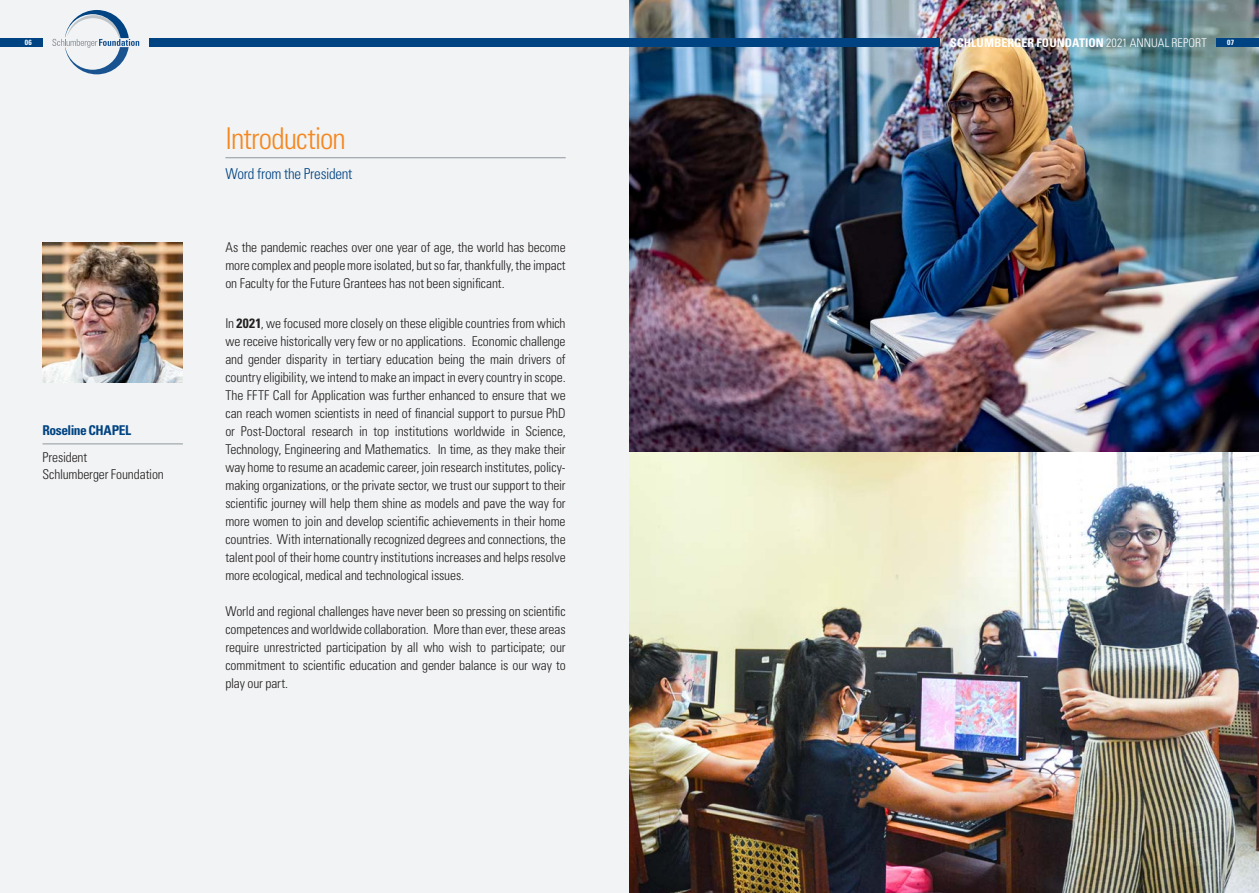
<style>
.page{position:relative;width:1259px;height:893px;background:#f1f3f4}
.page>*{position:absolute;margin:0;border:0;box-sizing:border-box;transform-origin:0 0}
.bio__name{font:300 condensed 30px "Univers LT Std";letter-spacing:-.025em;color:#f5871f}
.bio__name-2{font:300 condensed 15px "Univers LT Std";letter-spacing:-.015em;color:#004382}
.body_copy{font:300 condensed 13.5px/18px "Univers LT Std";letter-spacing:-.01em;color:#231f20;text-align:justify}
.bio__3{font:300 condensed 13.5px "Univers LT Std";letter-spacing:-.01em;color:#231f20}
.bio__3-2{font:700 condensed 13.5px "Univers LT Std";letter-spacing:-.03em;color:#004382}
.top_head{font:700 condensed 12px "Univers LT Std";letter-spacing:.005em;color:#fff}
.t1{font:700 condensed 7.5px "Univers LT Std";color:#fff}
.s1{font-weight:300}
.s2{font-weight:700}
</style>
<div class="page">
<img style="left:629px;top:452px;width:630px;height:441px">
<img style="left:629px;top:0;width:630px;height:452px">
<div style="left:149px;top:38px;width:480px;height:9px;background:#004382"></div>
<div style="left:1216px;top:38px;width:43px;height:9px;background:#004382"></div>
<div style="left:0;top:38px;width:43px;height:9px;background:#004382"></div>
<svg style="left:52px;top:10px;width:87px;height:64px"></svg>
<div style="left:629px;top:38px;width:311px;height:9px;background:#004382"></div>
<hr style="left:225px;top:157px;width:341px;height:1px;background:#90979d">
<img style="left:43px;top:243px;width:140px;height:140px">
<hr style="left:43px;top:444px;width:140px;height:1px;background:#90979d">
<p class="t1" style="left:25px;top:38px;width:9px">06</p>
<p class="top_head" style="left:950px;top:35px;width:258px">SCHLUMBERGER FOUNDATION <span class="s1">2021 ANNUAL REPORT</span></p>
<p class="t1" style="left:1227px;top:38px;width:8px">07</p>
<p class="bio__3-2" style="left:43px;top:422px;width:90px">Roseline CHAPEL</p>
<p class="bio__3" style="left:43px;top:449px;width:46px">President</p>
<p class="bio__3" style="left:43px;top:466px;width:123px">Schlumberger Foundation</p>
<p class="bio__name" style="left:225px;top:120px;width:122px">Introduction</p>
<p class="bio__name-2" style="left:225px;top:164px;width:128px">Word from the President</p>
<p class="body_copy" style="left:225px;top:239px;width:342px">As the pandemic reaches over one year of age, the world has become more complex and people more isolated, but so far, thankfully, the impact on Faculty for the Future Grantees has not been significant.</p>
<p class="body_copy" style="left:225px;top:314px;width:342px">In <span class="s2">2021</span>, we focused more closely on these eligible countries from which we receive historically very few or no applications. Economic challenge and gender disparity in tertiary education being the main drivers of country eligibility, we intend to make an impact in every country in scope.<br>The FFTF Call for Application was further enhanced to ensure that we can reach women scientists in need of financial support to pursue PhD or Post-Doctoral research in top institutions worldwide in Science, Technology, Engineering and Mathematics. In time, as they make their way home to resume an academic career, join research institutes, policy&shy;making organizations, or the private sector, we trust our support to their scientific journey will help them shine as models and pave the way for more women to join and develop scientific achievements in their home countries. With internationally recognized degrees and connections, the talent pool of their home country institutions increases and helps resolve more ecological, medical and technological issues.</p>
<p class="body_copy" style="left:225px;top:602px;width:342px">World and regional challenges have never been so pressing on scientific competences and worldwide collaboration. More than ever, these areas require unrestricted participation by all who wish to participate; our commitment to scientific education and gender balance is our way to play our part.</p>
</div>
